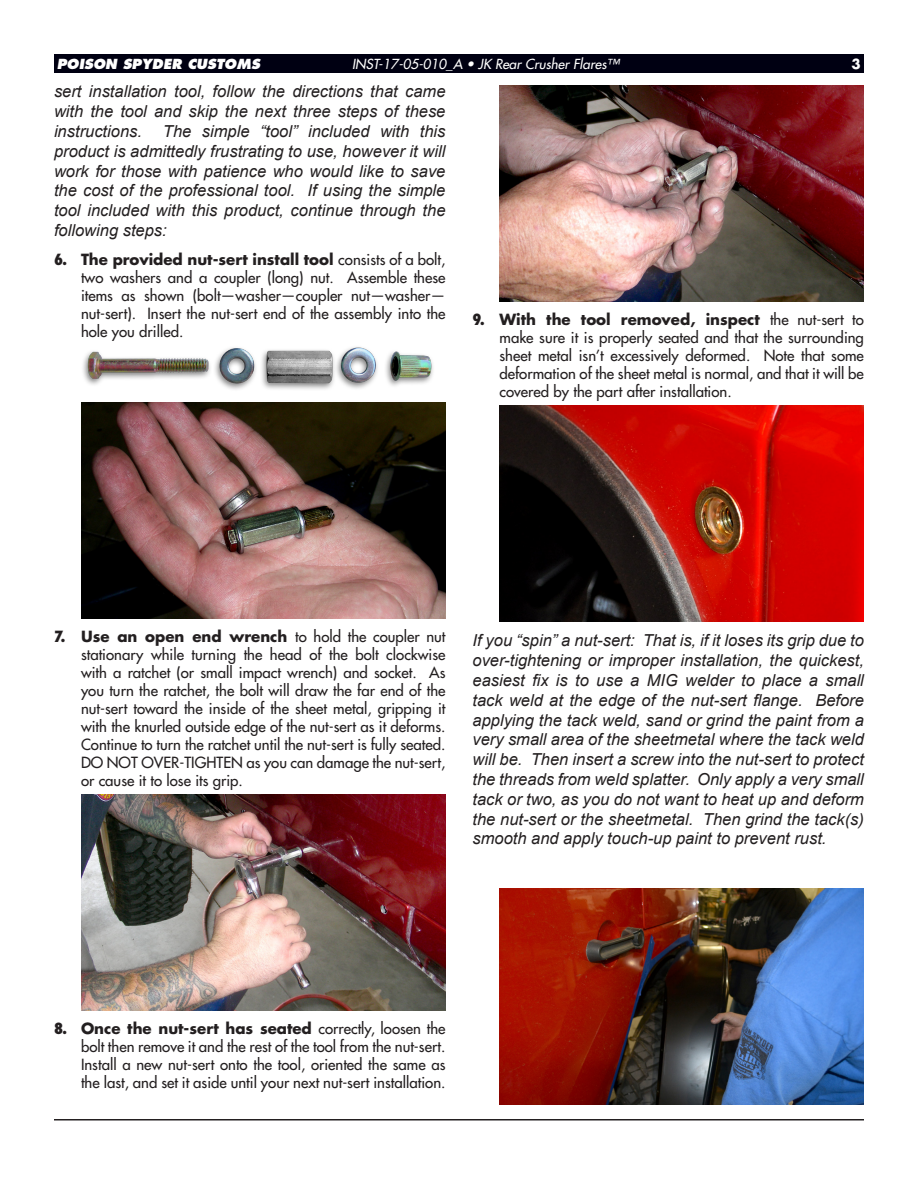
<style>
.page{position:relative;width:918px;height:1188px;background:#fff}
.page>*{position:absolute;margin:0;border:0;box-sizing:border-box;transform-origin:0 0}
.Notes{font:italic 16.5px/19.8px "Arial";color:#231f20;text-align:justify}
.t1{font:15px/18px "Futura";color:#231f20;text-align:justify}
.t2{font:italic 13.5px "Futura";color:#fff}
.t3{font:italic 800 13.5px "Futura";color:#fff}
.t4{font:700 13.5px "Futura";color:#fff}
.s1{font-weight:800;font-stretch:condensed}
.s2{font-weight:700}
</style>
<div class="page">
<hr style="left:54px;top:1119px;width:810px;height:1px;background:#231f20">
<div style="left:54px;top:54px;width:810px;height:18px;background:#000012"></div>
<img style="left:83px;top:347px;width:350px;height:43px">
<img style="left:81px;top:403px;width:365px;height:216px">
<img style="left:81px;top:795px;width:365px;height:216px">
<img style="left:500px;top:85px;width:364px;height:216px">
<img style="left:500px;top:405px;width:364px;height:216px">
<img style="left:500px;top:889px;width:364px;height:216px">
<p class="t3" style="left:57px;top:55px;width:205px">POISON SPYDER CUSTOMS</p>
<p class="t2" style="left:352px;top:55px;width:269px">INST-17-05-010_A • JK Rear Crusher Flares™</p>
<p class="t4" style="left:851px;top:55px;width:11px">3</p>
<p class="Notes" style="left:54px;top:82px;width:393px">sert installation tool, follow the directions that came with the tool and skip the next three steps of these instructions.</p>
<p class="Notes" style="left:54px;top:121px;width:393px;text-indent:109px">The simple “tool” included with this product is admittedly frustrating to use, however it will work for those with patience who would like to save the cost of the professional tool. If using the simple tool included with this product, continue through the following steps:</p>
<p class="t1" style="left:81px;top:250px;width:366px;text-indent:-27px"><span class="s1">6.</span> <span class="s2">The provided nut-sert install tool</span> consists of a bolt, two washers and a coupler (long) nut. Assemble these items as shown (bolt—washer—coupler nut—washer— nut-sert). Insert the nut-sert end of the assembly into the hole you drilled.</p>
<p class="t1" style="left:499px;top:310px;width:366px;text-indent:-27px"><span class="s1">9.</span> <span class="s2">With the tool removed, inspect</span> the nut-sert to make sure it is properly seated and that the surrounding sheet metal isn’t excessively deformed. Note that some deformation of the sheet metal is normal, and that it will be covered by the part after installation.</p>
<p class="t1" style="left:81px;top:628px;width:366px;text-indent:-27px"><span class="s1">7.</span> <span class="s2">Use an open end wrench</span> to hold the coupler nut stationary while turning the head of the bolt clockwise with a ratchet (or small impact wrench) and socket. As you turn the ratchet, the bolt will draw the far end of the nut-sert toward the inside of the sheet metal, gripping it with the knurled outside edge of the nut-sert as it deforms.<br>Continue to turn the ratchet until the nut-sert is fully seated.<br>DO NOT OVER-TIGHTEN as you can damage the nut-sert, or cause it to lose its grip.</p>
<p class="Notes" style="left:472px;top:631px;width:393px">If you “spin” a nut-sert: That is, if it loses its grip due to over-tightening or improper installation, the quickest, easiest fix is to use a MIG welder to place a small tack weld at the edge of the nut-sert flange. Before applying the tack weld, sand or grind the paint from a very small area of the sheetmetal where the tack weld will be. Then insert a screw into the nut-sert to protect the threads from weld splatter. Only apply a very small tack or two, as you do not want to heat up and deform the nut-sert or the sheetmetal. Then grind the tack(s) smooth and apply touch-up paint to prevent rust.</p>
<p class="t1" style="left:81px;top:1020px;width:366px;text-indent:-27px"><span class="s1">8.</span> <span class="s2">Once the nut-sert has seated</span> correctly, loosen the bolt then remove it and the rest of the tool from the nut-sert.<br>Install a new nut-sert onto the tool, oriented the same as the last, and set it aside until your next nut-sert installation.</p>
</div>
